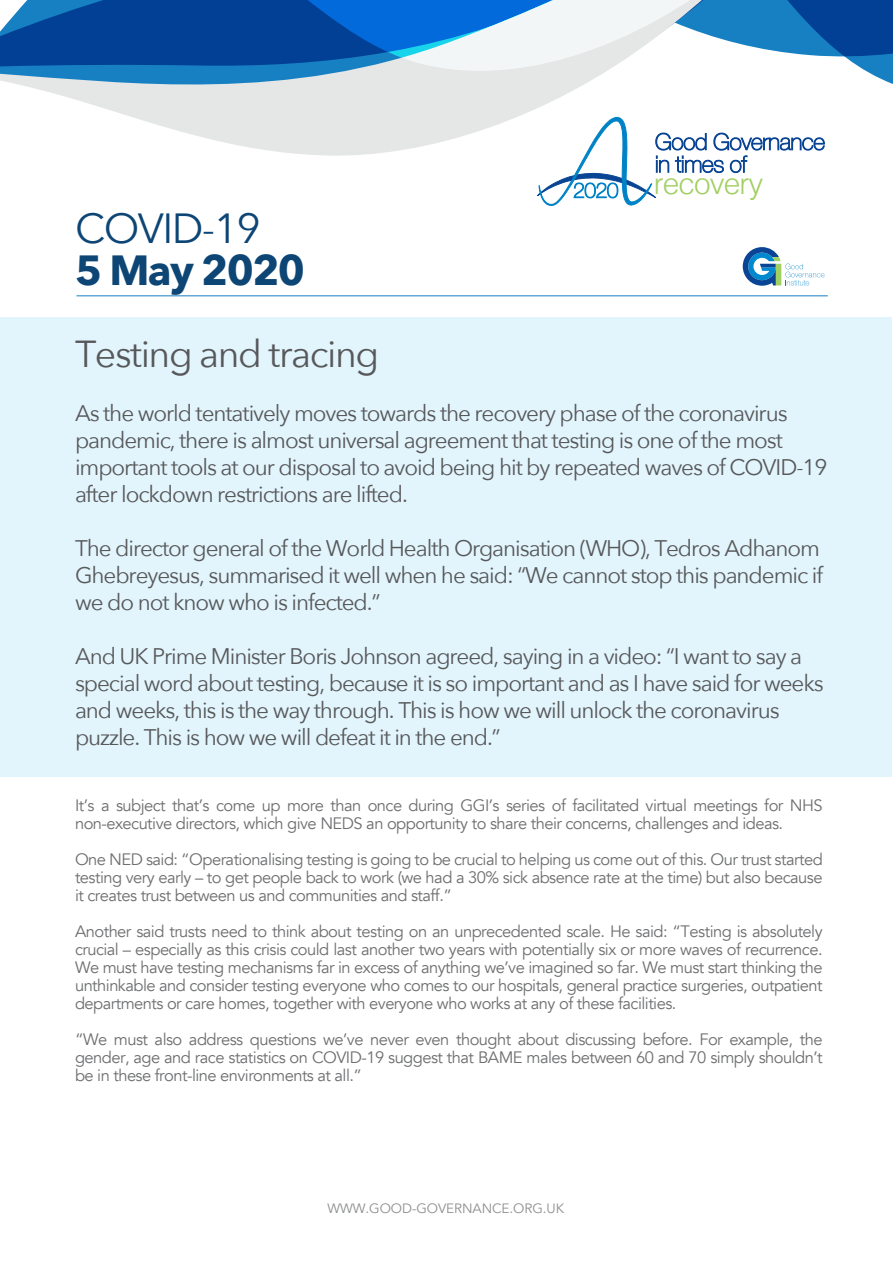
<style>
.page{position:relative;width:893px;height:1263px;background:#fff}
.page>*{position:absolute;margin:0;border:0;box-sizing:border-box;transform-origin:0 0}
.t1{font:42px "Avenir Next";letter-spacing:-.04em;color:#0d4575}
.t2{font:700 42px "Avenir Next";letter-spacing:-.04em;color:#0d4575}
.t3{font:37.5px "Avenir Next";letter-spacing:-.04em;color:#57585a}
.t4{font:300 29.7px "Helvetica";letter-spacing:-.03em;color:#a2cf62}
.t5{font:22.5px/27px "Avenir Next";letter-spacing:-.045em;color:#57585a}
.t6{font:16.5px/18px "Avenir";letter-spacing:-.03em;color:#6d6e70;text-align:justify}
.t7{font:13.5px "Avenir";letter-spacing:-.005em;color:#8c8e90}
</style>
<div class="page">
<div style="left:0;top:317px;width:892px;height:459px;background:#e2f4fc"></div>
<hr style="left:76px;top:295px;width:752px;height:1px;background:#1780c3">
<svg style="left:743px;top:247px;width:81px;height:39px"></svg>
<svg style="left:0;top:0;width:892px;height:156px"></svg>
<svg style="left:116px;top:0;width:777px;height:71px"></svg>
<svg style="left:536px;top:117px;width:289px;height:89px"></svg>
<h1 class="t1" style="left:75px;top:193px;width:187px">COVID-19</h1>
<h1 class="t2" style="left:75px;top:234px;width:231px">5 May 2020</h1>
<h3 class="t4" style="left:654px;top:158px;width:111px">recovery</h3>
<h2 class="t3" style="left:75px;top:323px;width:306px">Testing and tracing</h2>
<p class="t5" style="left:75px;top:399px;width:754px">As the world tentatively moves towards the recovery phase of the coronavirus pandemic, there is almost universal agreement that testing is one of the most important tools at our disposal to avoid being hit by repeated waves of COVID-19 after lockdown restrictions are lifted.</p>
<h3 class="t5" style="left:75px;top:534px;width:750px">The director general of the World Health Organisation (WHO), Tedros Adhanom<br>Ghebreyesus, summarised it well when he said: “We cannot stop this pandemic if we do not know who is infected.”</h3>
<p class="t5" style="left:75px;top:642px;width:750px">And UK Prime Minister Boris Johnson agreed, saying in a video: “I want to say a special word about testing, because it is so important and as I have said for weeks and weeks, this is the way through. This is how we will unlock the coronavirus puzzle. This is how we will defeat it in the end.”</p>
<p class="t6" style="left:75px;top:797px;width:749px">It’s a subject that’s come up more than once during GGI’s series of facilitated virtual meetings for NHS non-executive directors, which give NEDS an opportunity to share their concerns, challenges and ideas.</p>
<p class="t6" style="left:75px;top:851px;width:749px">One NED said: “Operationalising testing is going to be crucial to helping us come out of this. Our trust started testing very early – to get people back to work (we had a 30% sick absence rate at the time) but also because it creates trust between us and communities and staff.”</p>
<p class="t6" style="left:75px;top:923px;width:749px">Another said trusts need to think about testing on an unprecedented scale. He said: “Testing is absolutely crucial – especially as this crisis could last another two years with potentially six or more waves of recurrence.<br>We must have testing mechanisms far in excess of anything we’ve imagined so far. We must start thinking the unthinkable and consider testing everyone who comes to our hospitals, general practice surgeries, outpatient departments or care homes, together with everyone who works at any of these facilities.</p>
<p class="t6" style="left:75px;top:1031px;width:749px">“We must also address questions we’ve never even thought about discussing before. For example, the gender, age and race statistics on COVID-19 suggest that BAME males between 60 and 70 simply shouldn’t be in these front-line environments at all.”</p>
<p class="t7" style="left:328px;top:1200px;width:238px">WWW.GOOD-GOVERNANCE.ORG.UK</p>
</div>
